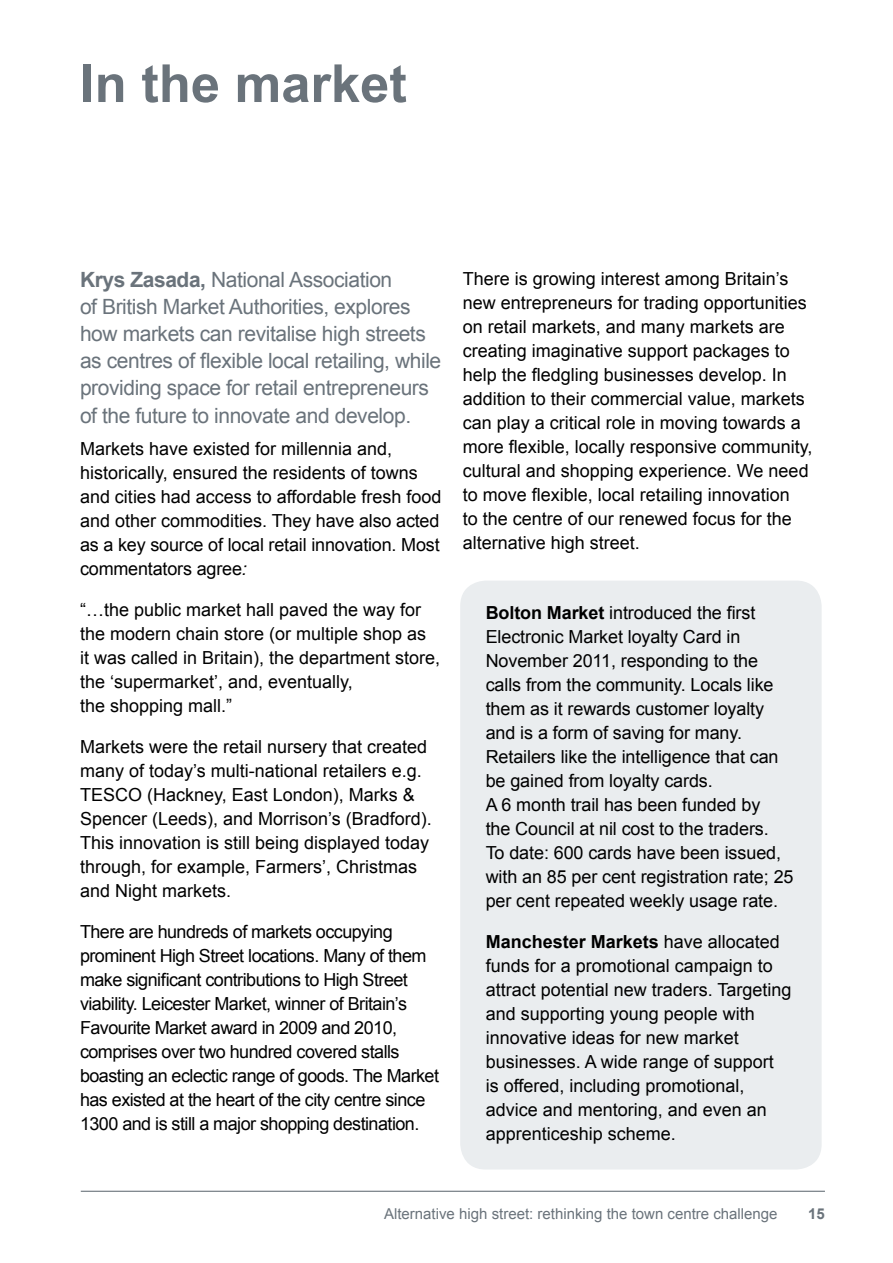
<style>
.page{position:relative;width:893px;height:1263px;background:#fff}
.page>*{position:absolute;margin:0;border:0;box-sizing:border-box;transform-origin:0 0}
.t1{font:700 52.5px "Arial";color:#6a737b}
.t2{font:21px/27px "Arial";letter-spacing:-.02em;color:#6a737b}
.t3{font:18px/24px "Arial";color:#000}
.t4{font:18px/24px "Arial";letter-spacing:-.03em;color:#000}
.t5{font:15px "Arial";color:#6a737b}
.t6{font:700 15px "Arial";color:#6a737b}
.s1{font-weight:700}
.s2{font-style:italic}
</style>
<div class="page">
<hr style="left:81px;top:1191px;width:744px;height:1px;background:#6a737b">
<div style="left:460px;top:581px;width:362px;height:588px;background:#eaedef;border-radius:26px"></div>
<h1 class="t1" style="left:80px;top:64px;width:328px">In the market</h1>
<p class="t2" style="left:80px;top:268px;width:363px"><span class="s1">Krys Zasada,</span> National Association<br>of British Market Authorities, explores how markets can revitalise high streets as centres of flexible local retailing, while providing space for retail entrepreneurs of the future to innovate and develop.</p>
<p class="t3" style="left:80px;top:438px;width:363px">Markets have existed for millennia and, historically, ensured the residents of towns and cities had access to affordable fresh food and other commodities. They have also acted as a key source of local retail innovation. Most commentators agree<span class="s2">:</span></p>
<p class="t3" style="left:80px;top:599px;width:362px">“…the public market hall paved the way for the modern chain store (or multiple shop as<br>it was called in Britain), the department store, the ‘supermarket’, and, eventually,<br>the shopping mall.”</p>
<p class="t3" style="left:80px;top:736px;width:353px">Markets were the retail nursery that created many of today’s multi-national retailers e.g.<br>TESCO (Hackney, East London), Marks &amp; Spencer (Leeds), and Morrison’s (Bradford).<br>This innovation is still being displayed today through, for example, Farmers’, Christmas and Night markets.</p>
<p class="t4" style="left:80px;top:921px;width:361px">There are hundreds of markets occupying prominent High Street locations. Many of them make significant contributions to High Street viability. Leicester Market, winner of Britain’s Favourite Market award in 2009 and 2010, comprises over two hundred covered stalls boasting an eclectic range of goods. The Market has existed at the heart of the city centre since 1300 and is still a major shopping destination.</p>
<p class="t3" style="left:463px;top:268px;width:351px">There is growing interest among Britain’s new entrepreneurs for trading opportunities on retail markets, and many markets are creating imaginative support packages to help the fledgling businesses develop. In addition to their commercial value, markets can play a critical role in moving towards a more flexible, locally responsive community, cultural and shopping experience. We need to move flexible, local retailing innovation<br>to the centre of our renewed focus for the alternative high street.</p>
<p class="t3" style="left:486px;top:601px;width:309px"><span class="s1">Bolton Market</span> introduced the first Electronic Market loyalty Card in November 2011, responding to the calls from the community. Locals like them as it rewards customer loyalty and is a form of saving for many.<br>Retailers like the intelligence that can be gained from loyalty cards.<br>A 6 month trail has been funded by<br>the Council at nil cost to the traders.<br>To date: 600 cards have been issued, with an 85 per cent registration rate; 25 per cent repeated weekly usage rate.</p>
<p class="t3" style="left:486px;top:931px;width:307px"><span class="s1">Manchester Markets</span> have allocated funds for a promotional campaign to attract potential new traders. Targeting and supporting young people with innovative ideas for new market businesses. A wide range of support<br>is offered, including promotional, advice and mentoring, and even an apprenticeship scheme.</p>
<p class="t5" style="left:384px;top:1208px;width:395px">Alternative high street: rethinking the town centre challenge</p>
<p class="t6" style="left:808px;top:1208px;width:18px">15</p>
</div>
